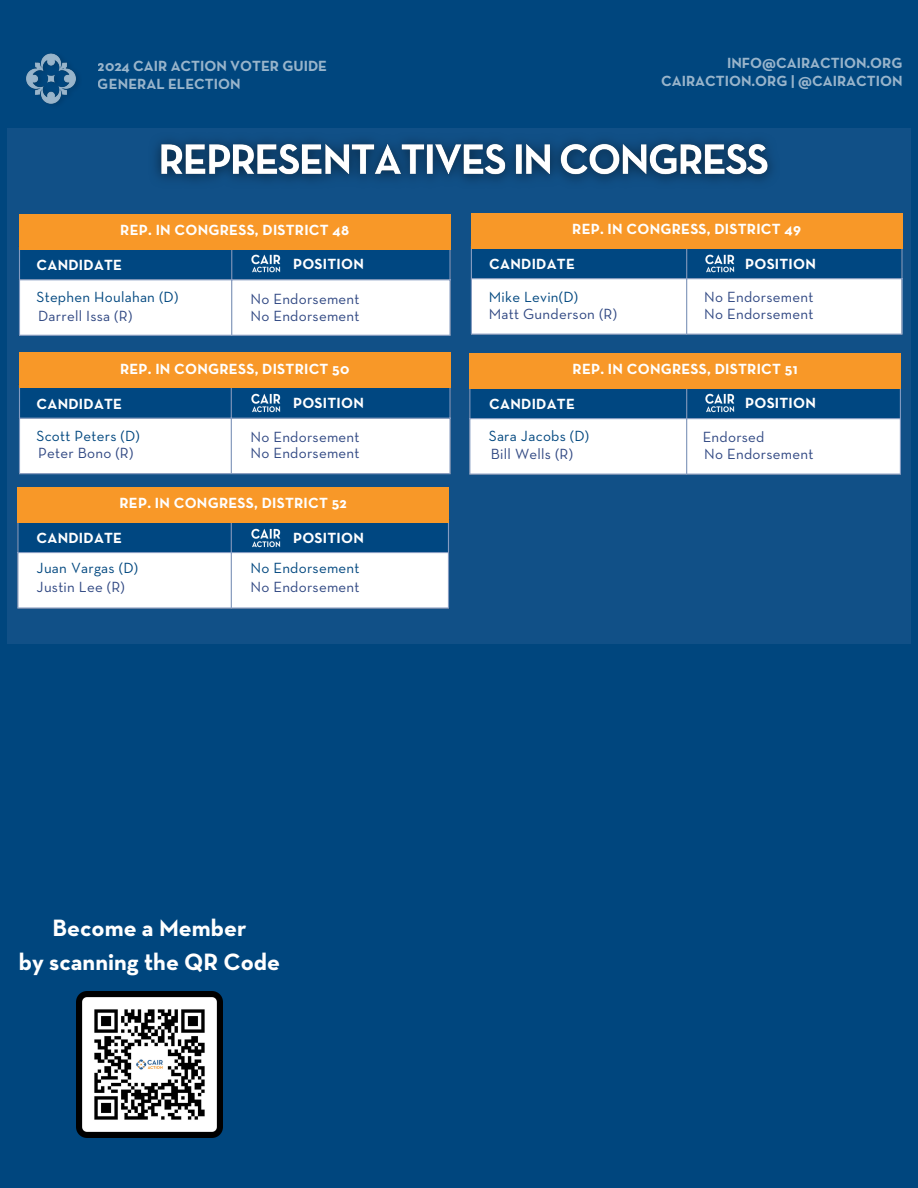
<style>
.page{position:relative;width:918px;height:1188px;background:#00467e}
.page>*{position:absolute;margin:0;border:0;box-sizing:border-box;transform-origin:0 0}
.t1{font:700 24px/33.6px "Neutraface Text";color:#fff;text-align:center}
.t2{font:700 15px/18px "Neutraface Text";letter-spacing:.015em;color:#fff}
.t3{font:15px "Neutraface Text";letter-spacing:.015em;color:#2f4782}
.t4{font:15px "Neutraface Text";letter-spacing:.015em;color:#00477f}
</style>
<div class="page">
<div style="left:7px;top:129px;width:904px;height:515px;background:#115087"></div>
<svg style="left:20px;top:388px;width:429px;height:85px;background:#a7c0d3"></svg>
<hr style="left:19px;top:385px;width:1px;height:88px;background:#849bc1">
<hr style="left:231px;top:385px;width:1px;height:88px;background:#849bc1">
<hr style="left:449px;top:385px;width:2px;height:88px;background:#849bc1">
<hr style="left:19px;top:418px;width:432px;height:1px;background:#849bc1">
<hr style="left:19px;top:473px;width:432px;height:1px;background:#849bc1">
<div style="left:19px;top:353px;width:432px;height:35px;background:#f89828"></div>
<svg style="left:20px;top:249px;width:429px;height:86px;background:#aac0d2"></svg>
<hr style="left:19px;top:247px;width:1px;height:88px;background:#849bc1">
<hr style="left:231px;top:247px;width:1px;height:88px;background:#849bc1">
<hr style="left:449px;top:247px;width:2px;height:88px;background:#849bc1">
<hr style="left:19px;top:279px;width:432px;height:1px;background:#849bc1">
<hr style="left:19px;top:335px;width:432px;height:1px;background:#849bc1">
<div style="left:19px;top:214px;width:432px;height:35px;background:#f89828"></div>
<svg style="left:18px;top:522px;width:430px;height:85px;background:#aac0d2"></svg>
<hr style="left:17px;top:520px;width:1px;height:87px;background:#849bc1">
<hr style="left:231px;top:520px;width:1px;height:87px;background:#849bc1">
<hr style="left:448px;top:520px;width:1px;height:87px;background:#849bc1">
<hr style="left:17px;top:552px;width:432px;height:1px;background:#849bc1">
<hr style="left:17px;top:607px;width:432px;height:2px;background:#849bc1">
<div style="left:17px;top:487px;width:432px;height:35px;background:#f89828"></div>
<img style="left:142px;top:128px;width:645px;height:53px">
<img style="left:250px;top:252px;width:35px;height:23px">
<img style="left:250px;top:392px;width:35px;height:22px">
<img style="left:250px;top:527px;width:35px;height:22px">
<svg style="left:472px;top:248px;width:429px;height:86px;background:#aac0d2"></svg>
<hr style="left:471px;top:246px;width:1px;height:88px;background:#849bc1">
<hr style="left:686px;top:246px;width:1px;height:88px;background:#849bc1">
<hr style="left:901px;top:246px;width:2px;height:88px;background:#849bc1">
<hr style="left:471px;top:278px;width:432px;height:1px;background:#849bc1">
<hr style="left:471px;top:334px;width:432px;height:1px;background:#849bc1">
<div style="left:471px;top:213px;width:432px;height:35px;background:#f89828"></div>
<svg style="left:470px;top:388px;width:430px;height:86px;background:#aac0d2"></svg>
<hr style="left:469px;top:386px;width:1px;height:88px;background:#849bc1">
<hr style="left:686px;top:386px;width:1px;height:88px;background:#849bc1">
<hr style="left:900px;top:386px;width:1px;height:88px;background:#849bc1">
<hr style="left:469px;top:418px;width:432px;height:1px;background:#849bc1">
<hr style="left:469px;top:474px;width:432px;height:1px;background:#849bc1">
<div style="left:469px;top:353px;width:432px;height:35px;background:#f89828"></div>
<img style="left:704px;top:252px;width:35px;height:23px">
<img style="left:704px;top:392px;width:35px;height:22px">
<img style="left:77px;top:991px;width:146px;height:147px">
<img style="left:26px;top:53px;width:52px;height:51px">
<p class="t2" style="left:98px;top:58px;width:231px">2024 CAIR ACTION VOTER GUIDE<br>GENERAL ELECTION</p>
<p class="t2" style="left:661px;top:55px;width:243px;text-align:right">INFO@CAIRACTION.ORG<br>CAIRACTION.ORG | @CAIRACTION</p>
<p class="t2" style="left:120px;top:222px;width:230px">REP. IN CONGRESS, DISTRICT 48</p>
<h3 class="t2" style="left:293px;top:255px;width:72px">POSITION</h3>
<h3 class="t2" style="left:37px;top:257px;width:87px">CANDIDATE</h3>
<p class="t4" style="left:37px;top:290px;width:143px">Stephen Houlahan (D)</p>
<h3 class="t3" style="left:250px;top:292px;width:111px">No Endorsement</h3>
<p class="t3" style="left:38px;top:309px;width:96px">Darrell Issa (R)</p>
<p class="t3" style="left:250px;top:309px;width:111px">No Endorsement</p>
<h3 class="t2" style="left:120px;top:360px;width:231px">REP. IN CONGRESS, DISTRICT 50</h3>
<p class="t2" style="left:293px;top:395px;width:72px">POSITION</p>
<p class="t2" style="left:37px;top:395px;width:87px">CANDIDATE</p>
<h3 class="t4" style="left:37px;top:429px;width:105px">Scott Peters (D)</h3>
<h3 class="t3" style="left:250px;top:430px;width:111px">No Endorsement</h3>
<h3 class="t3" style="left:38px;top:446px;width:97px">Peter Bono (R)</h3>
<p class="t3" style="left:250px;top:446px;width:111px">No Endorsement</p>
<h3 class="t2" style="left:120px;top:495px;width:229px">REP. IN CONGRESS, DISTRICT 52</h3>
<p class="t2" style="left:293px;top:530px;width:72px">POSITION</p>
<p class="t2" style="left:37px;top:530px;width:87px">CANDIDATE</p>
<p class="t4" style="left:37px;top:561px;width:103px">Juan Vargas (D)</p>
<p class="t4" style="left:250px;top:561px;width:111px">No Endorsement</p>
<p class="t3" style="left:37px;top:580px;width:90px">Justin Lee (R)</p>
<p class="t3" style="left:250px;top:580px;width:111px">No Endorsement</p>
<p class="t2" style="left:572px;top:221px;width:230px">REP. IN CONGRESS, DISTRICT 49</p>
<p class="t2" style="left:745px;top:255px;width:72px">POSITION</p>
<p class="t2" style="left:489px;top:256px;width:87px">CANDIDATE</p>
<h3 class="t4" style="left:489px;top:290px;width:91px">Mike Levin(D)</h3>
<h3 class="t3" style="left:704px;top:290px;width:111px">No Endorsement</h3>
<p class="t3" style="left:489px;top:307px;width:130px">Matt Gunderson (R)</p>
<h3 class="t3" style="left:704px;top:307px;width:111px">No Endorsement</h3>
<p class="t2" style="left:573px;top:361px;width:227px">REP. IN CONGRESS, DISTRICT 51</p>
<h3 class="t2" style="left:745px;top:395px;width:72px">POSITION</h3>
<h3 class="t2" style="left:489px;top:396px;width:87px">CANDIDATE</h3>
<p class="t4" style="left:489px;top:429px;width:102px">Sara Jacobs (D)</p>
<p class="t3" style="left:703px;top:430px;width:63px">Endorsed</p>
<p class="t3" style="left:491px;top:447px;width:84px">Bill Wells (R)</p>
<h3 class="t3" style="left:704px;top:447px;width:111px">No Endorsement</h3>
<p class="t1" style="left:19px;top:913px;width:263px">Become a Member<br>by scanning the QR Code</p>
</div>
